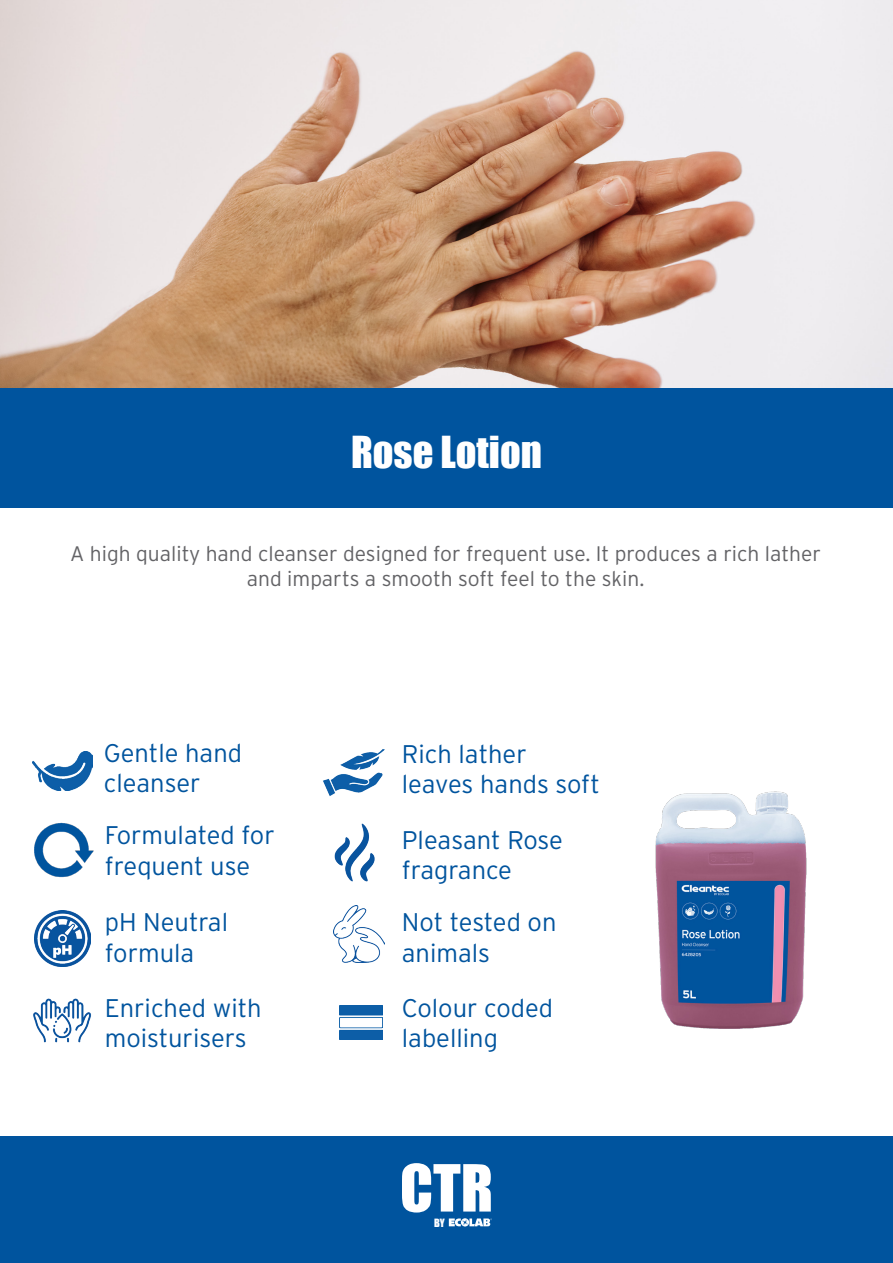
<style>
.page{position:relative;width:893px;height:1263px;background:#fff}
.page>*{position:absolute;margin:0;border:0;box-sizing:border-box;transform-origin:0 0}
.t1{font:60px "Impact";color:#fff}
.t2{font:40.5px "Impact";color:#fff}
.t3{font:300 25.5px/30.6px "Interstate";color:#00549e}
.t4{font:300 21px/25.2px "Interstate";color:#636366;text-align:center}
.t5{font:10.5px "Impact";color:#fff}
</style>
<div class="page">
<div style="left:0;top:382px;width:893px;height:126px;background:#00549e"></div>
<img style="left:0;top:0;width:893px;height:387px">
<img style="left:334px;top:823px;width:41px;height:59px">
<img style="left:333px;top:905px;width:52px;height:57px">
<img style="left:655px;top:791px;width:152px;height:238px">
<img style="left:35px;top:910px;width:56px;height:56px">
<img style="left:33px;top:998px;width:58px;height:45px">
<img style="left:323px;top:749px;width:62px;height:47px">
<img style="left:34px;top:822px;width:60px;height:56px">
<img style="left:32px;top:752px;width:60px;height:39px">
<img style="left:339px;top:1006px;width:44px;height:33px">
<div style="left:0;top:1136px;width:893px;height:127px;background:#00549e"></div>
<svg style="left:449px;top:1218px;width:43px;height:8px"></svg>
<h2 class="t2" style="left:351px;top:421px;width:192px">Rose Lotion</h2>
<p class="t4" style="left:70px;top:541px;width:752px">A high quality hand cleanser designed for frequent use. It produces a rich lather and imparts a smooth soft feel to the skin.</p>
<p class="t3" style="left:104px;top:737px;width:140px">Gentle hand cleanser</p>
<p class="t3" style="left:105px;top:820px;width:171px">Formulated for frequent use</p>
<p class="t3" style="left:105px;top:906px;width:125px">pH Neutral formula</p>
<p class="t3" style="left:105px;top:992px;width:158px">Enriched with moisturisers</p>
<p class="t3" style="left:402px;top:738px;width:199px">Rich lather leaves hands soft</p>
<p class="t3" style="left:402px;top:824px;width:163px">Pleasant Rose fragrance</p>
<p class="t3" style="left:402px;top:906px;width:156px">Not tested on animals</p>
<p class="t3" style="left:402px;top:992px;width:153px">Colour coded labelling</p>
<h1 class="t1" style="left:400px;top:1141px;width:95px">CTR</h1>
<p class="t5" style="left:434px;top:1214px;width:12px">BY</p>
</div>
